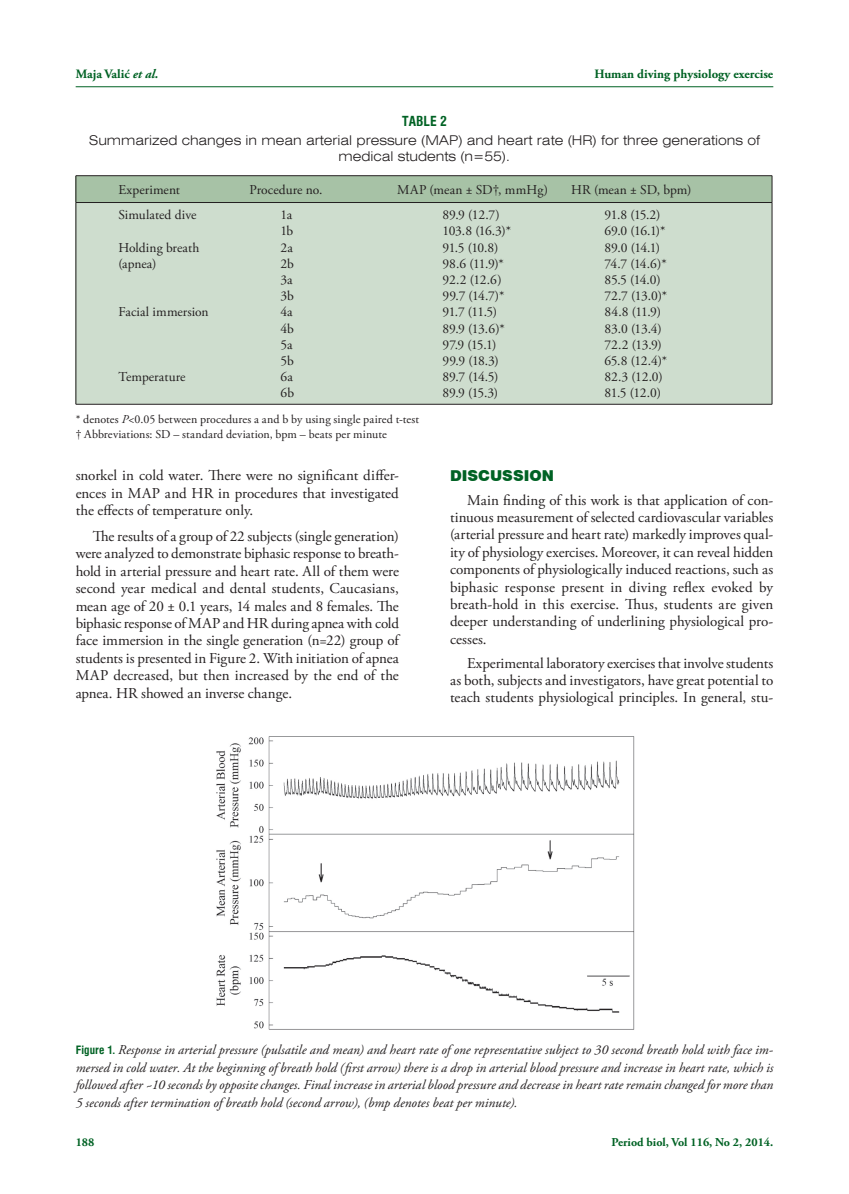
<style>
.page{position:relative;width:849px;height:1194px;background:#fff}
.page>*{position:absolute;margin:0;border:0;box-sizing:border-box;transform-origin:0 0}
.t1{font:15px/17.4px "Adobe Garamond Pro";color:#231f20;text-align:justify}
.t2{font:900 15px "Swiss 721 BT";letter-spacing:.005em;color:#006224}
.t3{font:italic 13.5px/17.4px "Adobe Garamond Pro";letter-spacing:.005em;color:#231f20;text-align:justify}
.t4{font:13.5px "Adobe Garamond Pro";letter-spacing:-.005em;color:#231f20}
.t5{font:300 expanded 13.5px/16.2px "Swiss 721 BT";color:#231f20;text-align:center}
.t6{font:13.5px "Adobe Garamond Pro";letter-spacing:.015em;color:#231f20}
.t7{font:700 condensed 13.5px "Swiss 721 BT";color:#006224}
.t8{font:700 12.75px "Adobe Garamond Pro";color:#006224}
.t9{font:12px/14.4px "Adobe Garamond Pro";letter-spacing:.01em;color:#231f20}
.t10{font:700 12px "Adobe Garamond Pro";color:#006224}
.s1{font-style:italic}
.s2{font-family:"Swiss 721 BT";font-weight:700;font-style:normal;font-stretch:condensed;font-size:11.25px;color:#006224}
</style>
<div class="page">
<hr style="left:76px;top:86px;width:697px;height:1px;background:#006224">
<div style="left:76px;top:176px;width:696px;height:26px;background:#a7c2a6"></div>
<div style="left:76px;top:202px;width:696px;height:202px;background:#ceddce"></div>
<hr style="left:76px;top:203px;width:1px;height:201px;background:#231f20">
<hr style="left:771px;top:203px;width:1px;height:201px;background:#231f20">
<hr style="left:76px;top:404px;width:696px;height:1px;background:#231f20">
<hr style="left:76px;top:175px;width:696px;height:1px;background:#231f20">
<svg style="left:76px;top:176px;width:1px;height:26px"></svg>
<svg style="left:771px;top:176px;width:1px;height:26px"></svg>
<hr style="left:76px;top:202px;width:696px;height:1px;background:#231f20">
<img style="left:216px;top:736px;width:419px;height:294px">
<p class="t8" style="left:76px;top:66px;width:84px">Maja Valić <span class="s1">et al.</span></p>
<p class="t8" style="left:594px;top:66px;width:180px">Human diving physiology exercise</p>
<p class="t7" style="left:402px;top:113px;width:46px">Table 2</p>
<p class="t5" style="left:89px;top:132px;width:673px">Summarized changes in mean arterial pressure (MAP) and heart rate (HR) for three generations of medical students (n=55).</p>
<p class="t4" style="left:118px;top:181px;width:63px">Experiment</p>
<p class="t4" style="left:249px;top:181px;width:75px">Procedure no.</p>
<p class="t6" style="left:397px;top:181px;width:152px">MAP (mean ± SD†, mmHg)</p>
<p class="t4" style="left:571px;top:181px;width:122px">HR (mean ± SD, bpm)</p>
<p class="t4" style="left:118px;top:207px;width:79px">Simulated dive</p>
<p class="t4" style="left:280px;top:207px;width:13px">1a</p>
<p class="t4" style="left:442px;top:207px;width:59px">89.9 (12.7)</p>
<p class="t4" style="left:604px;top:207px;width:57px">91.8 (15.2)</p>
<p class="t4" style="left:280px;top:223px;width:14px">1b</p>
<p class="t4" style="left:442px;top:223px;width:70px">103.8 (16.3)*</p>
<p class="t4" style="left:604px;top:223px;width:62px">69.0 (16.1)*</p>
<p class="t4" style="left:118px;top:239px;width:82px">Holding breath</p>
<p class="t4" style="left:280px;top:239px;width:14px">2a</p>
<p class="t4" style="left:442px;top:239px;width:57px">91.5 (10.8)</p>
<p class="t4" style="left:604px;top:239px;width:57px">89.0 (14.1)</p>
<p class="t4" style="left:118px;top:255px;width:40px">(apnea)</p>
<p class="t4" style="left:280px;top:255px;width:15px">2b</p>
<p class="t4" style="left:442px;top:255px;width:63px">98.6 (11.9)*</p>
<p class="t4" style="left:604px;top:255px;width:63px">74.7 (14.6)*</p>
<p class="t4" style="left:280px;top:271px;width:14px">3a</p>
<p class="t4" style="left:442px;top:271px;width:61px">92.2 (12.6)</p>
<p class="t4" style="left:604px;top:271px;width:58px">85.5 (14.0)</p>
<p class="t4" style="left:280px;top:288px;width:15px">3b</p>
<p class="t4" style="left:442px;top:288px;width:63px">99.7 (14.7)*</p>
<p class="t4" style="left:604px;top:288px;width:64px">72.7 (13.0)*</p>
<p class="t4" style="left:118px;top:304px;width:92px">Facial immersion</p>
<p class="t4" style="left:280px;top:304px;width:14px">4a</p>
<p class="t4" style="left:442px;top:304px;width:56px">91.7 (11.5)</p>
<p class="t4" style="left:604px;top:304px;width:58px">84.8 (11.9)</p>
<p class="t4" style="left:280px;top:320px;width:15px">4b</p>
<p class="t4" style="left:442px;top:320px;width:64px">89.9 (13.6)*</p>
<p class="t4" style="left:604px;top:320px;width:59px">83.0 (13.4)</p>
<p class="t4" style="left:280px;top:336px;width:14px">5a</p>
<p class="t4" style="left:442px;top:336px;width:55px">97.9 (15.1)</p>
<p class="t4" style="left:604px;top:336px;width:59px">72.2 (13.9)</p>
<p class="t4" style="left:280px;top:352px;width:15px">5b</p>
<p class="t4" style="left:442px;top:352px;width:58px">99.9 (18.3)</p>
<p class="t4" style="left:604px;top:352px;width:64px">65.8 (12.4)*</p>
<p class="t4" style="left:118px;top:369px;width:69px">Temperature</p>
<p class="t4" style="left:280px;top:369px;width:14px">6a</p>
<p class="t4" style="left:442px;top:369px;width:57px">89.7 (14.5)</p>
<p class="t4" style="left:604px;top:369px;width:60px">82.3 (12.0)</p>
<p class="t4" style="left:280px;top:385px;width:15px">6b</p>
<p class="t4" style="left:442px;top:385px;width:57px">89.9 (15.3)</p>
<p class="t4" style="left:604px;top:385px;width:58px">81.5 (12.0)</p>
<p class="t9" style="left:76px;top:412px;width:345px">* denotes <span class="s1">P</span>&lt;0.05 between procedures a and b by using single paired t-test † Abbreviations: SD – standard deviation, bpm – beats per minute</p>
<p class="t1" style="left:76px;top:467px;width:325px">snorkel in cold water. There were no significant differ&shy;ences in MAP and HR in procedures that investigated the effects of temperature only.</p>
<p class="t1" style="left:76px;top:528px;width:325px;text-indent:17px">The results of a group of 22 subjects (single generation) were analyzed to demonstrate biphasic response to breath&shy;hold in arterial pressure and heart rate. All of them were second year medical and dental students, Caucasians, mean age of 20 ± 0.1 years, 14 males and 8 females. The biphasic response of MAP and HR during apnea with cold face immersion in the single generation (n=22) group of students is presented in Figure 2. With initiation of apnea MAP decreased, but then increased by the end of the apnea. HR showed an inverse change.</p>
<p class="t2" style="left:450px;top:466px;width:106px">DISCUSSION</p>
<p class="t1" style="left:450px;top:491px;width:325px;text-indent:17px">Main finding of this work is that application of con&shy;tinuous measurement of selected cardiovascular variables (arterial pressure and heart rate) markedly improves qual&shy;ity of physiology exercises. Moreover, it can reveal hidden components of physiologically induced reactions, such as biphasic response present in diving reflex evoked by breath-hold in this exercise. Thus, students are given deeper understanding of underlining physiological pro&shy;cesses.</p>
<p class="t1" style="left:450px;top:654px;width:325px;text-indent:17px">Experimental laboratory exercises that involve students as both, subjects and investigators, have great potential to teach students physiological principles. In general, stu-</p>
<p class="t3" style="left:76px;top:1041px;width:699px"><span class="s2">Figure 1.</span> Response in arterial pressure (pulsatile and mean) and heart rate of one representative subject to 30 second breath hold with face im&shy;mersed in cold water. At the beginning of breath hold (first arrow) there is a drop in arterial blood pressure and increase in heart rate, which is followed after ~10 seconds by opposite changes. Final increase in arterial blood pressure and decrease in heart rate remain changed for more than 5 seconds after termination of breath hold (second arrow), (bmp denotes beat per minute).</p>
<p class="t10" style="left:76px;top:1134px;width:20px">188</p>
<p class="t10" style="left:611px;top:1134px;width:163px">Period biol, Vol 116, No 2, 2014.</p>
</div>
